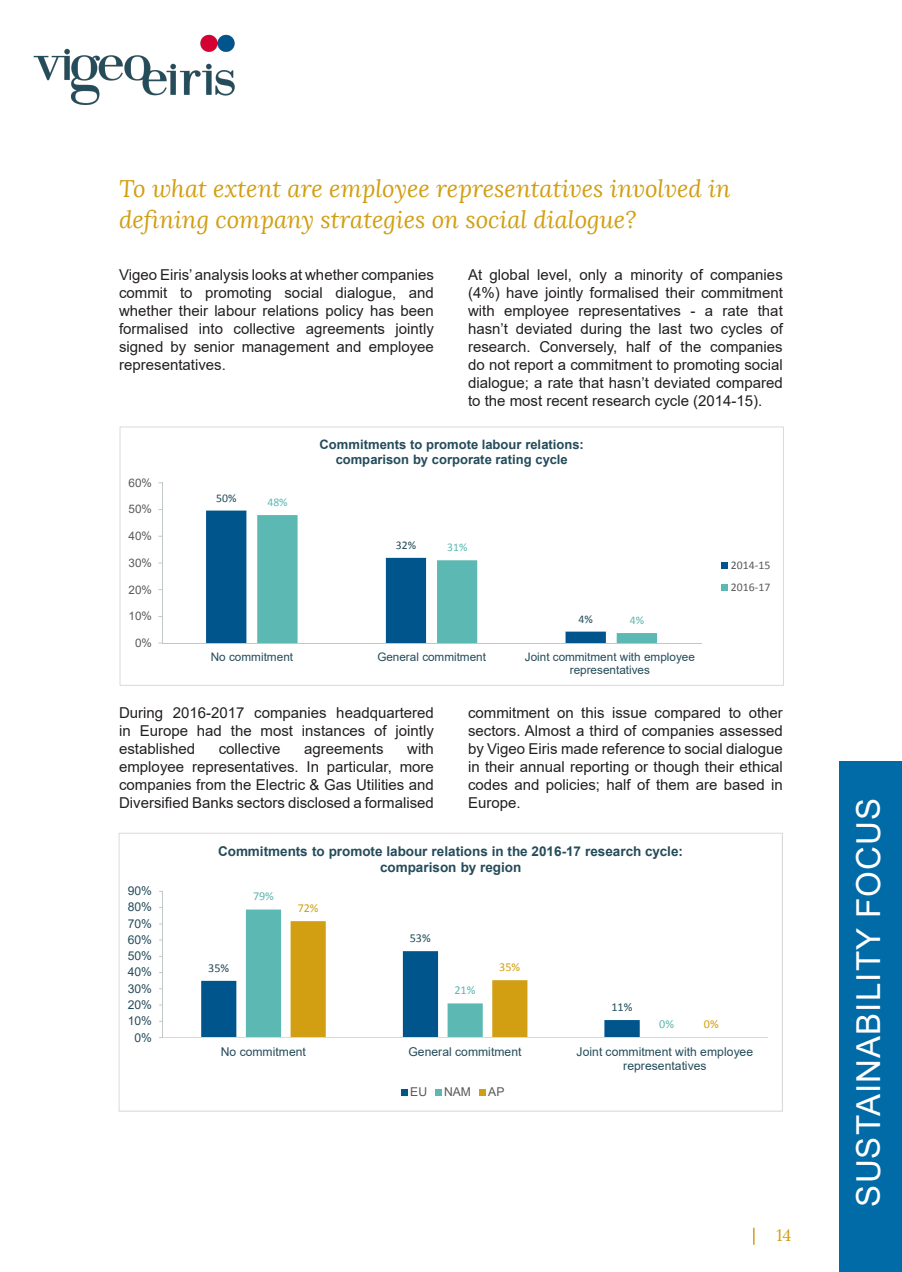
<style>
.page{position:relative;width:902px;height:1272px;background:#fff}
.page>*{position:absolute;margin:0;border:0;box-sizing:border-box;transform-origin:0 0}
.t1{font:33px "Arial";letter-spacing:.035em;color:#fff}
.t2{font:italic 24px/30px "Lora";color:#d29f13}
.t3{font:16.5px "Lora";color:#d29f13}
.t4{font:15px/18px "Arial";color:#231f20;text-align:justify}
.t5{font:700 13.5px/15.5px "Arial";color:#244c5a;text-align:center}
.t6{font:700 13.05px/15px "Arial";color:#244c5a;text-align:center}
.t7{font:12.15px/14.1px "Arial";letter-spacing:.005em;color:#244c5a;text-align:center}
.t8{font:12.15px "Calibri";color:#244c5a}
.t9{font:12.15px "Calibri";color:#5cb8b2}
.t10{font:12.15px "Calibri";color:#d29f13}
.t11{font:12.15px "Arial";letter-spacing:.01em;color:#595959}
.t12{font:11.7px/13.4px "Arial";letter-spacing:-.005em;color:#244c5a;text-align:center}
.t13{font:11.7px "Arial";letter-spacing:.01em;color:#595959}
.t14{font:11.7px/21.9px "Calibri";color:#595959}
.t15{font:11.7px "Calibri";color:#244c5a}
.t16{font:11.7px "Calibri";color:#5cb8b2}
</style>
<div class="page">
<img style="left:33px;top:34px;width:202px;height:71px">
<svg style="left:753px;top:1227px;width:1px;height:17px"></svg>
<div style="left:839px;top:761px;width:62px;height:510px;background:#006ba6"></div>
<svg style="left:119px;top:833px;width:663px;height:278px"></svg>
<svg style="left:119px;top:426px;width:664px;height:259px"></svg>
<h2 class="t2" style="left:119px;top:174px;width:613px">To what extent are employee representatives involved in defining company strategies on social dialogue?</h2>
<p class="t4" style="left:119px;top:265px;width:316px">Vigeo Eiris’ analysis looks at whether companies commit to promoting social dialogue, and whether their labour relations policy has been formalised into collective agreements jointly signed by senior management and employee representatives.</p>
<p class="t4" style="left:468px;top:265px;width:316px">At global level, only a minority of companies (4%) have jointly formalised their commitment with employee representatives - a rate that hasn’t deviated during the last two cycles of research. Conversely, half of the companies do not report a commitment to promoting social dialogue; a rate that hasn’t deviated compared to the most recent research cycle (2014-15).</p>
<p class="t13" style="left:128px;top:474px;width:25px">60%</p>
<p class="t13" style="left:128px;top:501px;width:25px">50%</p>
<p class="t13" style="left:128px;top:528px;width:25px">40%</p>
<p class="t13" style="left:128px;top:554px;width:25px">30%</p>
<p class="t13" style="left:128px;top:581px;width:25px">20%</p>
<p class="t13" style="left:128px;top:608px;width:25px">10%</p>
<p class="t13" style="left:135px;top:634px;width:19px">0%</p>
<p class="t15" style="left:216px;top:490px;width:22px">50%</p>
<p class="t16" style="left:267px;top:495px;width:22px">48%</p>
<p class="t6" style="left:319px;top:437px;width:266px">Commitments to promote labour relations: comparison by corporate rating cycle</p>
<p class="t15" style="left:396px;top:537px;width:22px">32%</p>
<p class="t16" style="left:447px;top:540px;width:22px">31%</p>
<p class="t15" style="left:578px;top:611px;width:16px">4%</p>
<p class="t16" style="left:629px;top:613px;width:16px">4%</p>
<p class="t12" style="left:211px;top:650px;width:84px">No commitment</p>
<p class="t12" style="left:377px;top:650px;width:110px">General commitment</p>
<p class="t12" style="left:524px;top:650px;width:172px">Joint commitment with employee representatives</p>
<p class="t14" style="left:731px;top:554px;width:41px">2014‐15<br>2016‐17</p>
<p class="t4" style="left:119px;top:703px;width:316px">During 2016-2017 companies headquartered in Europe had the most instances of jointly established</p>
<p class="t4" style="left:119px;top:739px;width:316px;text-indent:288px">with employee representatives. In particular, more companies from the Electric &amp; Gas Utilities and Diversified Banks sectors disclosed a formalised</p>
<p class="t4" style="left:219px;top:739px;width:63px">collective</p>
<p class="t4" style="left:304px;top:739px;width:81px">agreements</p>
<p class="t4" style="left:468px;top:703px;width:316px">commitment on this issue compared to other sectors. Almost a third of companies assessed by Vigeo Eiris made reference to social dialogue in their annual reporting or though their ethical codes and policies; half of them are based in Europe.</p>
<p class="t5" style="left:218px;top:843px;width:466px">Commitments to promote labour relations in the 2016-17 research cycle: comparison by region</p>
<p class="t7" style="left:128px;top:883px;width:26px">90%</p>
<p class="t9" style="left:253px;top:888px;width:22px">79%</p>
<p class="t7" style="left:128px;top:900px;width:26px">80%</p>
<p class="t10" style="left:297px;top:900px;width:22px">72%</p>
<p class="t7" style="left:128px;top:916px;width:26px">70%</p>
<p class="t7" style="left:128px;top:932px;width:26px">60%</p>
<p class="t8" style="left:410px;top:930px;width:23px">53%</p>
<p class="t7" style="left:128px;top:948px;width:26px">50%</p>
<p class="t7" style="left:128px;top:965px;width:26px">40%</p>
<p class="t8" style="left:208px;top:959px;width:22px">35%</p>
<p class="t10" style="left:499px;top:959px;width:23px">35%</p>
<p class="t7" style="left:128px;top:981px;width:26px">30%</p>
<p class="t9" style="left:454px;top:982px;width:23px">21%</p>
<p class="t7" style="left:128px;top:997px;width:26px">20%</p>
<p class="t8" style="left:611px;top:999px;width:22px">11%</p>
<p class="t7" style="left:128px;top:1013px;width:26px">10%</p>
<p class="t9" style="left:659px;top:1016px;width:16px">0%</p>
<p class="t10" style="left:704px;top:1016px;width:16px">0%</p>
<p class="t7" style="left:134px;top:1030px;width:19px">0%</p>
<p class="t7" style="left:221px;top:1044px;width:87px">No commitment</p>
<p class="t7" style="left:408px;top:1044px;width:114px">General commitment</p>
<p class="t7" style="left:576px;top:1044px;width:178px">Joint commitment with employee representatives</p>
<p class="t11" style="left:410px;top:1083px;width:18px">EU</p>
<p class="t11" style="left:444px;top:1083px;width:29px">NAM</p>
<p class="t11" style="left:488px;top:1083px;width:18px">AP</p>
<p class="t3" style="left:776px;top:1224px;width:16px">14</p>
<h1 class="t1" style="left:845px;top:1206px;width:410px;rotate:-90deg">SUSTAINABILITY FOCUS</h1>
</div>
